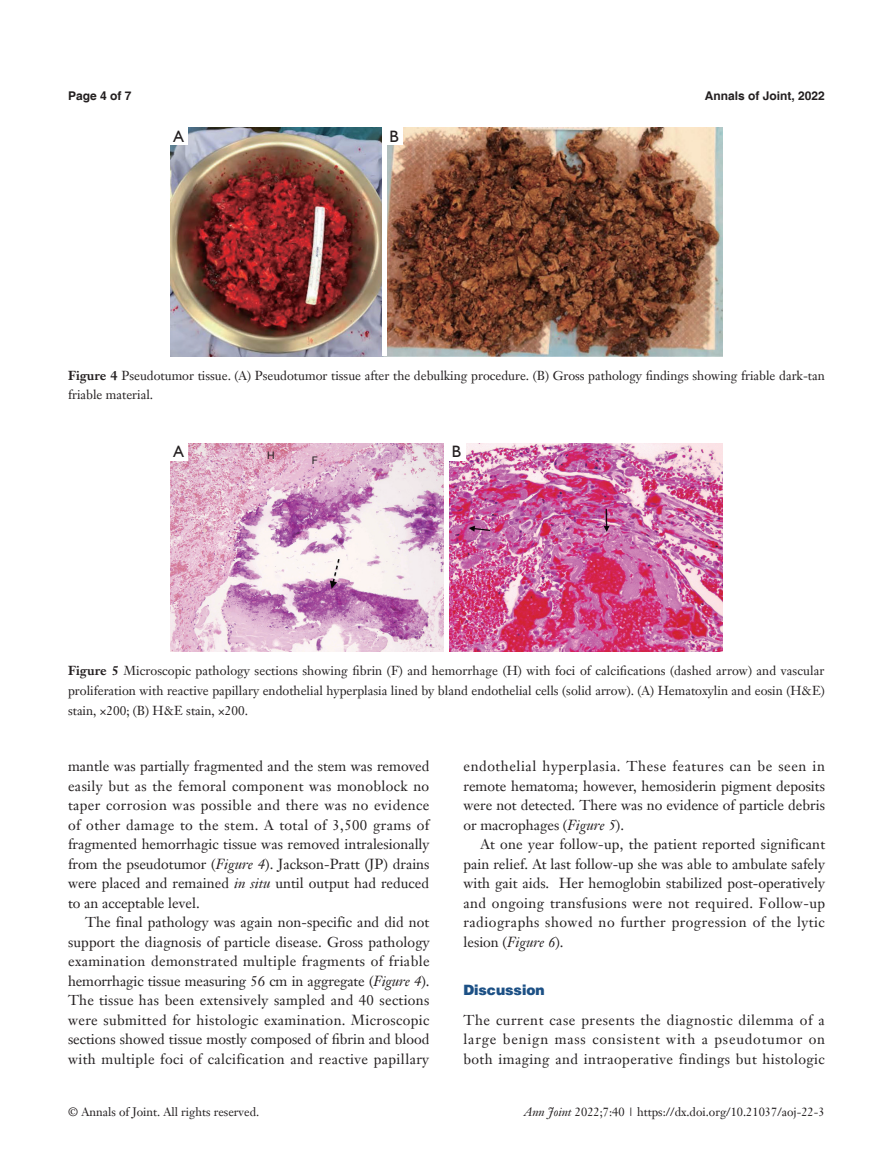
<style>
.page{position:relative;width:893px;height:1170px;background:#fff}
.page>*{position:absolute;margin:0;border:0;box-sizing:border-box;transform-origin:0 0}
.t1{font:16.5px "Humanist 521 BT";color:#231f20}
.t2{font:14.25px/19.5px "Janson Text LT";letter-spacing:.025em;color:#231f20;text-align:justify}
.t3{font:900 14.25px "Helvetica";color:#1c5085}
.t4{font:12.75px/19.5px "Janson Text LT";color:#231f20}
.t5{font:12px "Janson Text LT";color:#231f20}
.t6{font:700 12px "Helvetica";color:#231f20}
.t7{font:10.5px "Helvetica Neue LT Pro";color:#231f20}
.s1{font-weight:700}
.s2{font-style:italic}
</style>
<div class="page">
<img style="left:170px;top:128px;width:553px;height:228px">
<div style="left:170px;top:128px;width:17px;height:17px;background:#fff"></div>
<div style="left:386px;top:128px;width:17px;height:17px;background:#fff"></div>
<hr style="left:382px;top:128px;width:4px;height:228px;background:#fff">
<img style="left:170px;top:443px;width:553px;height:208px">
<hr style="left:444px;top:443px;width:4px;height:208px;background:#fff">
<div style="left:170px;top:443px;width:17px;height:17px;background:#fff"></div>
<div style="left:448px;top:443px;width:17px;height:17px;background:#fff"></div>
<p class="t6" style="left:68px;top:88px;width:65px">Page 4 of 7</p>
<p class="t6" style="left:705px;top:88px;width:122px">Annals of Joint, 2022</p>
<p class="t1" style="left:173px;top:126px;width:12px">A</p>
<p class="t1" style="left:390px;top:126px;width:11px">B</p>
<p class="t4" style="left:68px;top:365px;width:758px"><span class="s1">Figure 4</span> Pseudotumor tissue. (A) Pseudotumor tissue after the debulking procedure. (B) Gross pathology findings showing friable dark-tan friable material.</p>
<p class="t1" style="left:173px;top:441px;width:12px">A</p>
<p class="t7" style="left:267px;top:449px;width:9px">H</p>
<p class="t1" style="left:452px;top:441px;width:11px">B</p>
<p class="t7" style="left:312px;top:454px;width:8px">F</p>
<p class="t4" style="left:68px;top:661px;width:758px;text-align:justify"><span class="s1">Figure 5</span> Microscopic pathology sections showing fibrin (F) and hemorrhage (H) with foci of calcifications (dashed arrow) and vascular proliferation with reactive papillary endothelial hyperplasia lined by bland endothelial cells (solid arrow). (A) Hematoxylin and eosin (H&amp;E) stain, ×200; (B) H&amp;E stain, ×200.</p>
<p class="t2" style="left:68px;top:756px;width:363px">mantle was partially fragmented and the stem was removed easily but as the femoral component was monoblock no taper corrosion was possible and there was no evidence of other damage to the stem. A total of 3,500 grams of fragmented hemorrhagic tissue was removed intralesionally from the pseudotumor (<span class="s2">Figure 4</span>). Jackson-Pratt (JP) drains were placed and remained <span class="s2">in situ</span> until output had reduced to an acceptable level.</p>
<p class="t2" style="left:68px;top:912px;width:363px;text-indent:17px">The final pathology was again non-specific and did not support the diagnosis of particle disease. Gross pathology examination demonstrated multiple fragments of friable hemorrhagic tissue measuring 56 cm in aggregate (<span class="s2">Figure 4</span>).<br>The tissue has been extensively sampled and 40 sections were submitted for histologic examination. Microscopic sections showed tissue mostly composed of fibrin and blood with multiple foci of calcification and reactive papillary</p>
<p class="t2" style="left:463px;top:756px;width:363px">endothelial hyperplasia. These features can be seen in remote hematoma; however, hemosiderin pigment deposits were not detected. There was no evidence of particle debris or macrophages (<span class="s2">Figure 5</span>).</p>
<p class="t2" style="left:463px;top:834px;width:363px;text-indent:17px">At one year follow-up, the patient reported significant pain relief. At last follow-up she was able to ambulate safely with gait aids. Her hemoglobin stabilized post-operatively and ongoing transfusions were not required. Follow-up radiographs showed no further progression of the lytic lesion (<span class="s2">Figure 6</span>).</p>
<p class="t3" style="left:463px;top:981px;width:83px">Discussion</p>
<p class="t2" style="left:463px;top:1009px;width:363px">The current case presents the diagnostic dilemma of a large benign mass consistent with a pseudotumor on both imaging and intraoperative findings but histologic</p>
<p class="t5" style="left:68px;top:1104px;width:192px">© Annals of Joint. All rights reserved.</p>
<p class="t5" style="left:524px;top:1104px;width:302px"><span class="s2">Ann Joint</span> 2022;7:40 | https://dx.doi.org/10.21037/aoj-22-3</p>
</div>
